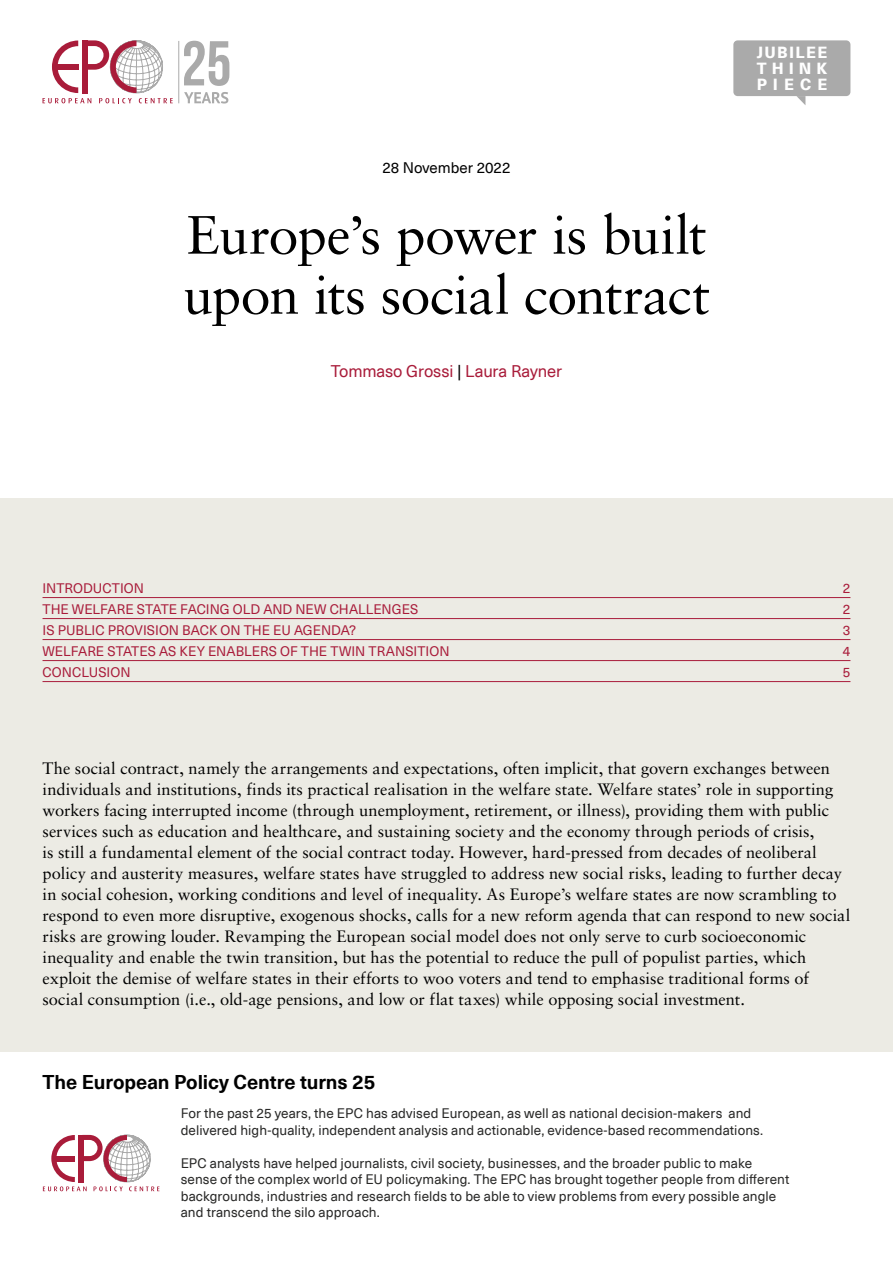
<style>
.page{position:relative;width:893px;height:1263px;background:#fff}
.page>*{position:absolute;margin:0;border:0;box-sizing:border-box;transform-origin:0 0}
.t1{font:54px/60px "Sabon LT Pro";letter-spacing:-.015em;color:#000}
.t2{font:700 19.5px "Neue Haas Unica W06";letter-spacing:-.005em;color:#000}
.t3{font:16.5px/21px "Sabon LT Pro";color:#000}
.t4{font:16.5px "Neue Haas Unica W06";letter-spacing:-.005em;color:#a91c3a}
.t5{font:800 15.75px/15.8px "Neue Haas Unica W06";letter-spacing:.32em;color:#fff;text-align:justify}
.t6{font:15px "Neue Haas Unica W06";color:#000}
.t7{font:13.5px/16.5px "Neue Haas Unica W06";letter-spacing:.01em;color:#282827}
.t8{font:13.5px "Neue Haas Unica W06";letter-spacing:.005em;color:#a91c3a}
.s1{color:#000}
</style>
<div class="page">
<div style="left:0;top:498px;width:893px;height:554px;background:#ecebe4"></div>
<hr style="left:43px;top:597px;width:807px;height:1px;background:#a91c3a">
<hr style="left:43px;top:618px;width:807px;height:1px;background:#a91c3a">
<hr style="left:43px;top:639px;width:807px;height:1px;background:#a91c3a">
<hr style="left:43px;top:660px;width:807px;height:1px;background:#a91c3a">
<hr style="left:43px;top:681px;width:807px;height:1px;background:#a91c3a">
<svg style="left:43px;top:1135px;width:116px;height:56px"></svg>
<div style="left:733px;top:40px;width:117px;height:56px;background:#aaa;border-radius:4px"></div>
<svg style="left:796px;top:96px;width:9px;height:9px"></svg>
<svg style="left:43px;top:40px;width:130px;height:63px"></svg>
<hr style="left:179px;top:41px;width:1px;height:62px;background:#aaa">
<svg style="left:184px;top:41px;width:45px;height:45px"></svg>
<svg style="left:184px;top:92px;width:44px;height:12px"></svg>
<p class="t6" style="left:382px;top:156px;width:130px">28 November 2022</p>
<h1 class="t1" style="left:183px;top:204px;width:528px">Europe’s power is built upon its social contract</h1>
<p class="t4" style="left:331px;top:359px;width:233px">Tommaso Grossi <span class="s1">|</span> Laura Rayner</p>
<p class="t5" style="left:757px;top:44px;width:72px">JUBILEE THINK PIECE</p>
<p class="t8" style="left:43px;top:578px;width:103px">INTRODUCTION</p>
<p class="t8" style="left:843px;top:578px;width:9px">2</p>
<p class="t8" style="left:43px;top:599px;width:377px">THE WELFARE STATE FACING OLD AND NEW CHALLENGES</p>
<p class="t8" style="left:843px;top:599px;width:9px">2</p>
<p class="t8" style="left:43px;top:620px;width:315px">IS PUBLIC PROVISION BACK ON THE EU AGENDA?</p>
<p class="t8" style="left:843px;top:620px;width:9px">3</p>
<p class="t8" style="left:43px;top:641px;width:409px">WELFARE STATES AS KEY ENABLERS OF THE TWIN TRANSITION</p>
<p class="t8" style="left:843px;top:641px;width:9px">4</p>
<p class="t8" style="left:43px;top:662px;width:90px">CONCLUSION</p>
<p class="t8" style="left:843px;top:662px;width:9px">5</p>
<p class="t3" style="left:43px;top:757px;width:809px">The social contract, namely the arrangements and expectations, often implicit, that govern exchanges between individuals and institutions, finds its practical realisation in the welfare state. Welfare states’ role in supporting workers facing interrupted income (through unemployment, retirement, or illness), providing them with public services such as education and healthcare, and sustaining society and the economy through periods of crisis,<br>is still a fundamental element of the social contract today. However, hard-pressed from decades of neoliberal policy and austerity measures, welfare states have struggled to address new social risks, leading to further decay in social cohesion, working conditions and level of inequality. As Europe’s welfare states are now scrambling to respond to even more disruptive, exogenous shocks, calls for a new reform agenda that can respond to new social risks are growing louder. Revamping the European social model does not only serve to curb socioeconomic inequality and enable the twin transition, but has the potential to reduce the pull of populist parties, which exploit the demise of welfare states in their efforts to woo voters and tend to emphasise traditional forms of social consumption (i.e., old-age pensions, and low or flat taxes) while opposing social investment.</p>
<p class="t2" style="left:43px;top:1067px;width:334px">The European Policy Centre turns 25</p>
<p class="t7" style="left:181px;top:1104px;width:584px">For the past 25 years, the EPC has advised European, as well as national decision-makers and delivered high-quality, independent analysis and actionable, evidence-based recommendations.</p>
<p class="t7" style="left:181px;top:1154px;width:610px">EPC analysts have helped journalists, civil society, businesses, and the broader public to make sense of the complex world of EU policymaking. The EPC has brought together people from different backgrounds, industries and research fields to be able to view problems from every possible angle and transcend the silo approach.</p>
</div>
